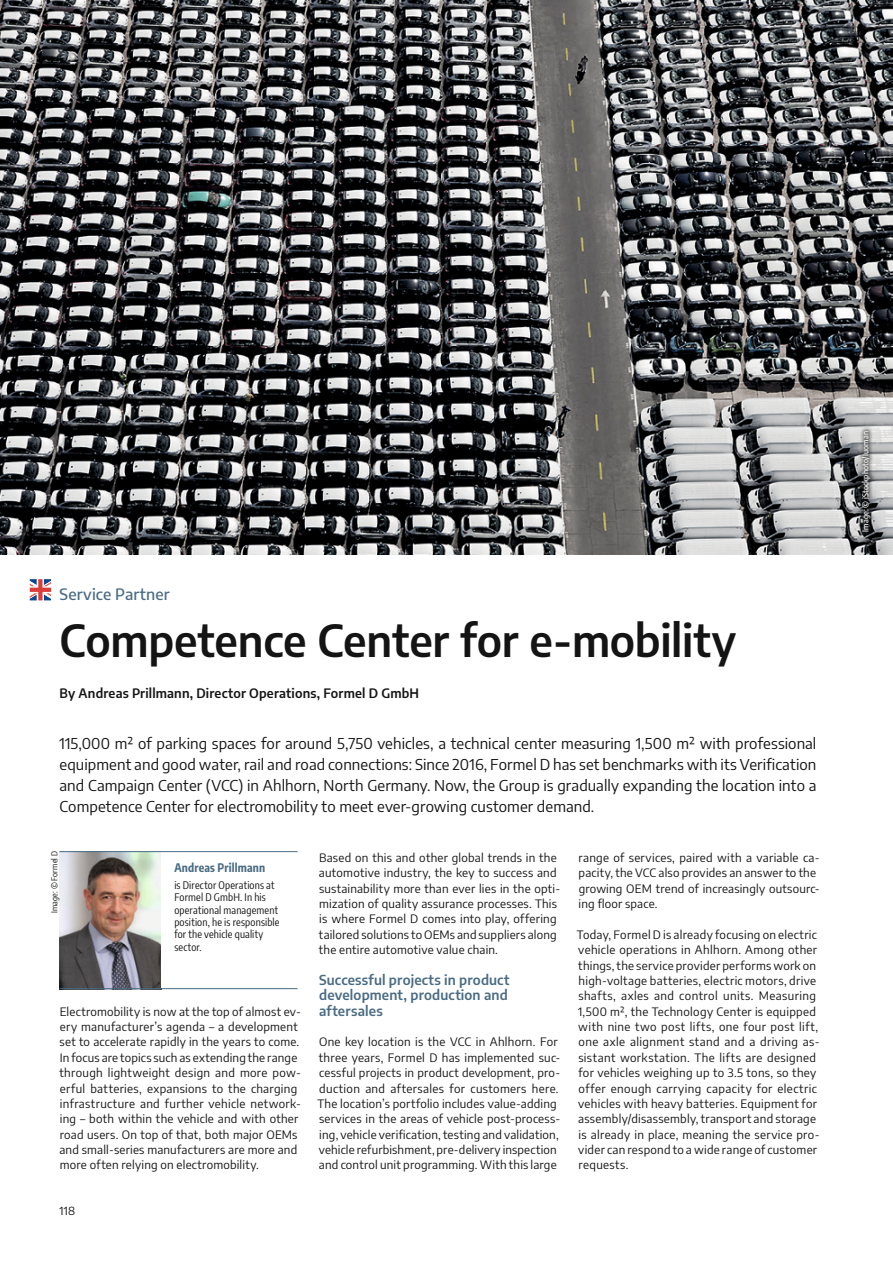
<style>
.page{position:relative;width:893px;height:1263px;background:#fff}
.page>*{position:absolute;margin:0;border:0;box-sizing:border-box;transform-origin:0 0}
.t1{font:600 43.5px "Encode Sans";letter-spacing:-.005em;color:#131413}
.t2{font:500 15.75px "Encode Sans";letter-spacing:.005em;color:#496b83}
.t3{font:15px/21px "Encode Sans";letter-spacing:.005em;color:#131413;text-align:justify}
.t4{font:600 13.5px/15.5px "Encode Sans";letter-spacing:.01em;color:#496b83}
.t5{font:600 12.75px "Encode Sans";letter-spacing:.015em;color:#131413}
.t6{font:11.7px/15.5px "Encode Sans";letter-spacing:.025em;color:#131413}
.t7{font:700 11.7px "Encode Sans Condensed";letter-spacing:.015em;color:#496b83}
.t8{font:11.25px "Encode Sans";color:#131413}
.t9{font:10.5px/12.5px "Encode Sans Condensed";letter-spacing:.015em;color:#131413}
.t10{font:500 8.25px "Encode Sans Condensed";letter-spacing:.02em;color:#fff}
.t11{font:8.25px "Encode Sans Condensed";letter-spacing:.02em;color:#131413}
</style>
<div class="page">
<svg style="left:30px;top:579px;width:21px;height:21px"></svg>
<img style="left:60px;top:852px;width:102px;height:136px">
<hr style="left:60px;top:851px;width:238px;height:1px;background:#496b83">
<hr style="left:60px;top:988px;width:238px;height:1px;background:#496b83">
<img style="left:0;top:0;width:893px;height:554px">
<div style="left:857px;top:427px;width:18px;height:109px;background:#131413;opacity:.6"></div>
<h2 class="t2" style="left:60px;top:583px;width:112px">Service Partner</h2>
<h1 class="t1" style="left:60px;top:609px;width:678px">Competence Center for e-mobility</h1>
<p class="t5" style="left:60px;top:684px;width:361px">By Andreas Prillmann, Director Operations, Formel D GmbH</p>
<p class="t3" style="left:60px;top:732px;width:758px">115,000 m2 of parking spaces for around 5,750 vehicles, a technical center measuring 1,500 m2 with professional equipment and good water, rail and road connections: Since 2016, Formel D has set benchmarks with its Verification and Campaign Center (VCC) in Ahlhorn, North Germany. Now, the Group is gradually expanding the location into a Competence Center for electromobility to meet ever-growing customer demand.</p>
<p class="t11" style="left:49px;top:913px;width:63px;rotate:-90deg">Image: © Formel D</p>
<p class="t7" style="left:174px;top:859px;width:92px">Andreas Prillmann</p>
<p class="t9" style="left:174px;top:878px;width:107px">is Director Operations at<br>Formel D GmbH. In his operational management position, he is responsible for the vehicle quality sector.</p>
<p class="t6" style="left:59px;top:1003px;width:243px">Electromobility is now at the top of almost ev&shy;ery manufacturer’s agenda – a development set to accelerate rapidly in the years to come.<br>In focus are topics such as extending the range through lightweight design and more pow&shy;erful batteries, expansions to the charging infrastructure and further vehicle network&shy;ing – both within the vehicle and with other road users. On top of that, both major OEMs and small-series manufacturers are more and more often relying on electromobility.</p>
<p class="t8" style="left:60px;top:1203px;width:17px">118</p>
<p class="t6" style="left:319px;top:849px;width:243px">Based on this and other global trends in the automotive industry, the key to success and sustainability more than ever lies in the opti&shy;mization of quality assurance processes. This is where Formel D comes into play, offering tailored solutions to OEMs and suppliers along the entire automotive value chain.</p>
<p class="t4" style="left:319px;top:971px;width:192px">Successful projects in product development, production and aftersales</p>
<p class="t6" style="left:317px;top:1034px;width:244px">One key location is the VCC in Ahlhorn. For three years, Formel D has implemented suc&shy;cessful projects in product development, pro&shy;duction and aftersales for customers here.<br>The location’s portfolio includes value-adding services in the areas of vehicle post-process&shy;ing, vehicle verification, testing and validation, vehicle refurbishment, pre-delivery inspection and control unit programming. With this large</p>
<p class="t6" style="left:579px;top:849px;width:243px">range of services, paired with a variable ca&shy;pacity, the VCC also provides an answer to the growing OEM trend of increasingly outsourc&shy;ing floor space.</p>
<p class="t6" style="left:577px;top:926px;width:244px">Today, Formel D is already focusing on electric vehicle operations in Ahlhorn. Among other things, the service provider performs work on high-voltage batteries, electric motors, drive shafts, axles and control units. Measuring 1,500 m2, the Technology Center is equipped with nine two post lifts, one four post lift, one axle alignment stand and a driving as&shy;sistant workstation. The lifts are designed for vehicles weighing up to 3.5 tons, so they offer enough carrying capacity for electric vehicles with heavy batteries. Equipment for assembly/disassembly, transport and storage is already in place, meaning the service pro&shy;vider can respond to a wide range of customer requests.</p>
<p class="t10" style="left:859px;top:532px;width:102px;rotate:-90deg">Image: © iStockphoto/Iuoman</p>
</div>
